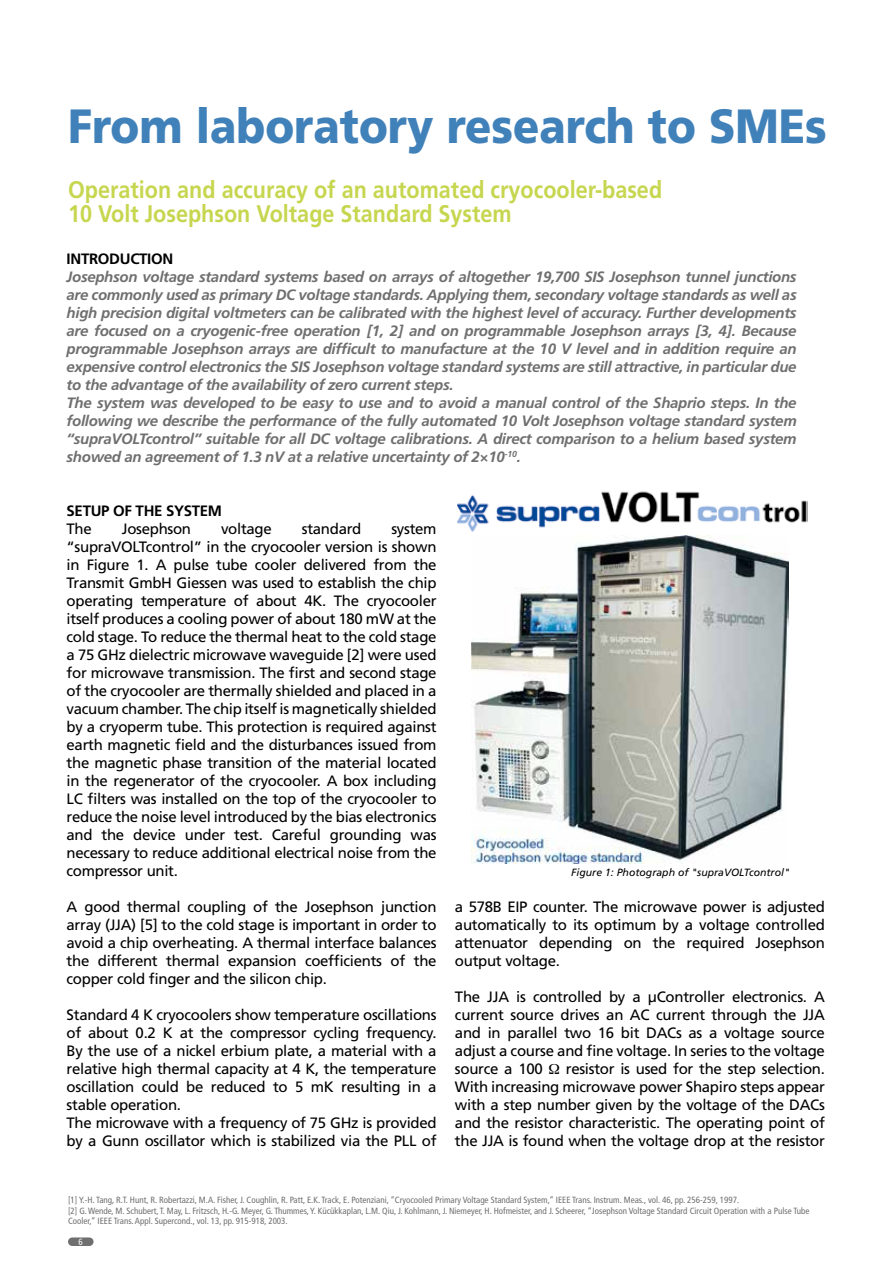
<style>
.page{position:relative;width:893px;height:1263px;background:#fff}
.page>*{position:absolute;margin:0;border:0;box-sizing:border-box;transform-origin:0 0}
.t1{font:900 48px "Frutiger";color:#4181b9;scale:.9 1}
.t2{font:700 24px/24px "Frutiger";color:#c7d64f;scale:.9 1}
.t3{font:15px/18px "Frutiger";letter-spacing:-.02em;color:#000;text-align:justify}
.t4{font:italic 700 15px/18px "Frutiger";letter-spacing:-.02em;color:#706f6f}
.t5{font:700 15px "Frutiger";letter-spacing:-.02em;color:#000}
.t6{font:italic 10.5px "Frutiger";color:#000}
.t7{font:condensed 9px/10.8px "Frutiger";color:#706f6f}
.t8{font:condensed 9px "Frutiger";color:#fff}
</style>
<div class="page">
<div style="left:68px;top:1237px;width:26px;height:9px;background:#706f6f;border-radius:4px"></div>
<img style="left:458px;top:491px;width:349px;height:41px">
<img style="left:472px;top:536px;width:316px;height:327px">
<h1 class="t1" style="left:68px;top:97px;width:845px">From laboratory research to SMEs</h1>
<h2 class="t2" style="left:68px;top:178px;width:662px">Operation and accuracy of an automated cryocooler-based<br>10 Volt Josephson Voltage Standard System</h2>
<p class="t5" style="left:67px;top:250px;width:108px">INTRODUCTION</p>
<p class="t4" style="left:67px;top:267px;width:732px">Josephson voltage standard systems based on arrays of altogether 19,700 SIS Josephson tunnel junctions are commonly used as primary DC voltage standards. Applying them, secondary voltage standards as well as high precision digital voltmeters can be calibrated with the highest level of accuracy. Further developments are focused on a cryogenic-free operation [1, 2] and on programmable Josephson arrays [3, 4]. Because programmable Josephson arrays are difficult to manufacture at the 10 V level and in addition require an expensive control electronics the SIS Josephson voltage standard systems are still attractive, in particular due to the advantage of the availability of zero current steps.<br>The system was developed to be easy to use and to avoid a manual control of the Shaprio steps. In the following we describe the performance of the fully automated 10 Volt Josephson voltage standard system “supraVOLTcontrol” suitable for all DC voltage calibrations. A direct comparison to a helium based system showed an agreement of 1.3 nV at a relative uncertainty of 2×10<sup>-10</sup>.</p>
<p class="t5" style="left:67px;top:502px;width:157px">SETUP OF THE SYSTEM</p>
<p class="t3" style="left:67px;top:520px;width:27px">The</p>
<p class="t3" style="left:122px;top:520px;width:71px">Josephson</p>
<p class="t3" style="left:221px;top:520px;width:52px">voltage</p>
<p class="t3" style="left:302px;top:520px;width:61px">standard</p>
<p class="t3" style="left:67px;top:520px;width:371px;text-indent:325px">system “supraVOLTcontrol” in the cryocooler version is shown in Figure 1. A pulse tube cooler delivered from the Transmit GmbH Giessen was used to establish the chip operating temperature of about 4K. The cryocooler itself produces a cooling power of about 180 mW at the cold stage. To reduce the thermal heat to the cold stage a 75 GHz dielectric microwave waveguide [2] were used for microwave transmission. The first and second stage of the cryocooler are thermally shielded and placed in a vacuum chamber. The chip itself is magnetically shielded by a cryoperm tube. This protection is required against earth magnetic field and the disturbances issued from the magnetic phase transition of the material located in the regenerator of the cryocooler. A box including LC filters was installed on the top of the cryocooler to reduce the noise level introduced by the bias electronics and the device under test. Careful grounding was necessary to reduce additional electrical noise from the compressor unit.</p>
<p class="t3" style="left:67px;top:898px;width:371px">A good thermal coupling of the Josephson junction array (JJA) [5] to the cold stage is important in order to avoid a chip overheating. A thermal interface balances the different thermal expansion coefficients of the copper cold finger and the silicon chip.</p>
<p class="t3" style="left:67px;top:1006px;width:371px;text-align:left">Standard 4 K cryocoolers show temperature oscillations of about 0.2 K at the compressor cycling frequency.<br>By the use of a nickel erbium plate, a material with a relative high thermal capacity at 4 K, the temperature oscillation could be reduced to 5 mK resulting in a stable operation.<br>The microwave with a frequency of 75 GHz is provided by a Gunn oscillator which is stabilized via the PLL of</p>
<p class="t6" style="left:571px;top:867px;width:220px">Figure 1: Photograph of "supraVOLTcontrol"</p>
<p class="t3" style="left:455px;top:898px;width:371px">a 578B EIP counter. The microwave power is adjusted automatically to its optimum by a voltage controlled attenuator depending on the required Josephson output voltage.</p>
<p class="t3" style="left:455px;top:988px;width:371px">The JJA is controlled by a µController electronics. A current source drives an AC current through the JJA and in parallel two 16 bit DACs as a voltage source adjust a course and fine voltage. In series to the voltage source a 100</p>
<p class="t3" style="left:455px;top:1060px;width:371px;text-indent:111px">resistor is used for the step selection.<br>With increasing microwave power Shapiro steps appear with a step number given by the voltage of the DACs and the resistor characteristic. The operating point of the JJA is found when the voltage drop at the resistor</p>
<p class="t7" style="left:68px;top:1194px;width:743px">[1] Y.-H. Tang, R.T. Hunt, R. Robertazzi, M.A. Fisher, J. Coughlin, R. Patt, E.K. Track, E. Potenziani, “Cryocooled Primary Voltage Standard System,” IEEE Trans. Instrum. Meas., vol. 46, pp. 256-259, 1997.<br>[2] G. Wende, M. Schubert, T. May, L. Fritzsch, H.-G. Meyer, G. Thummes, Y. Kücükkaplan, L.M. Qiu, J. Kohlmann, J. Niemeyer, H. Hofmeister, and J. Scheerer, “Josephson Voltage Standard Circuit Operation with a Pulse Tube<br>Cooler,” IEEE Trans. Appl. Supercond., vol. 13, pp. 915-918, 2003.</p>
<p class="t8" style="left:79px;top:1236px;width:6px">6</p>
</div>
